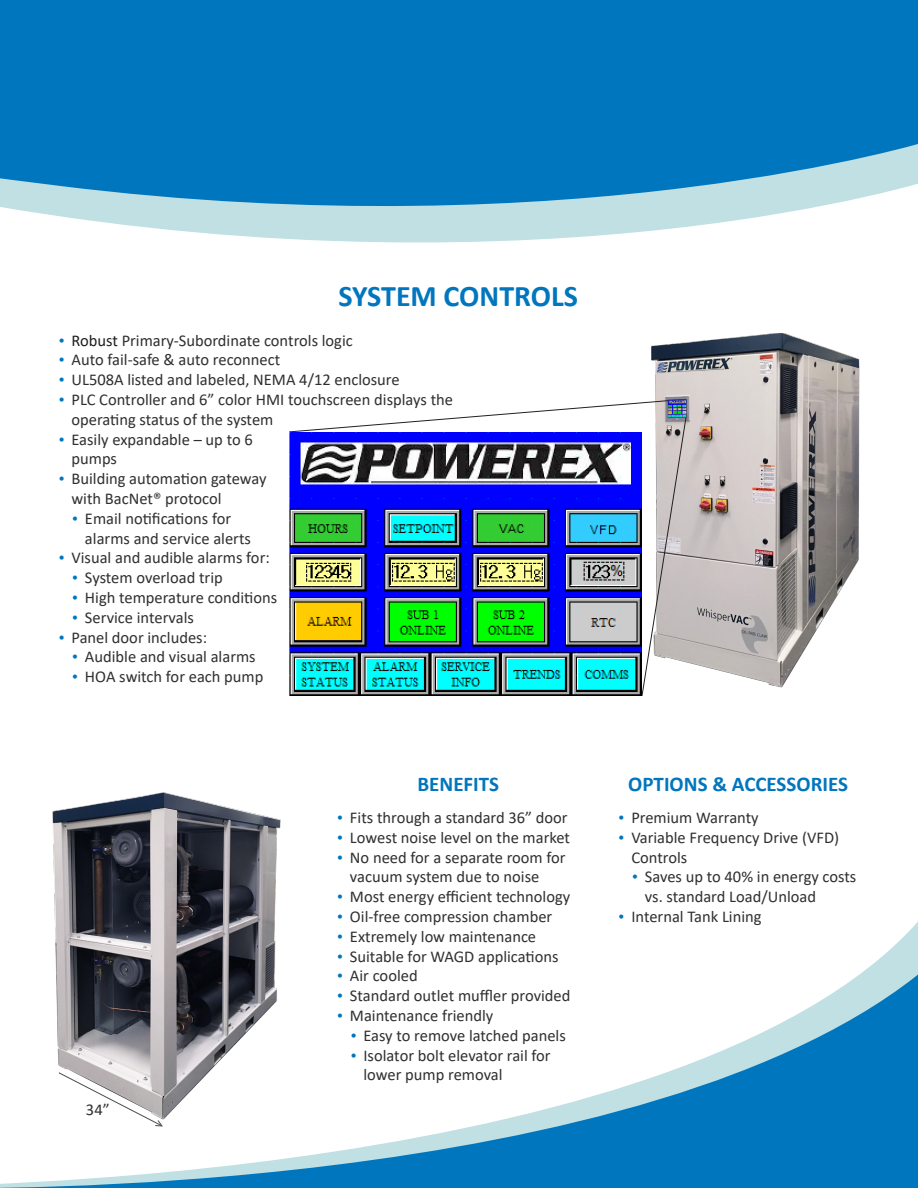
<style>
.page{position:relative;width:918px;height:1188px;background:#fff}
.page>*{position:absolute;margin:0;border:0;box-sizing:border-box;transform-origin:0 0}
.t1{font:700 30px "Calibri";color:#0076be}
.t2{font:700 21px "Calibri";color:#0076be}
.t3{font:16.5px/19.8px "Calibri";color:#312f30}
.s1{font-family:"Times New Roman";color:#0076be}
.s2{color:#231f20}
</style>
<div class="page">
<svg style="left:0;top:0;width:918px;height:243px;fill:#0076be"></svg>
<svg style="left:0;top:965px;width:918px;height:223px"></svg>
<img style="left:47px;top:792px;width:238px;height:335px">
<img style="left:651px;top:333px;width:209px;height:355px">
<svg style="left:289px;top:400px;width:398px;height:296px"></svg>
<img style="left:289px;top:432px;width:353px;height:264px">
<svg style="left:58px;top:1072px;width:105px;height:55px"></svg>
<h1 class="t1" style="left:339px;top:275px;width:241px">SYSTEM CONTROLS</h1>
<p class="t3" style="left:59px;top:330px;width:296px"><span class="s1">•</span> <span class="s2">Robust</span> Primary-Subordinate controls logic</p>
<p class="t3" style="left:59px;top:350px;width:223px"><span class="s1">•</span> Auto fail-safe &amp; auto reconnect</p>
<p class="t3" style="left:59px;top:369px;width:342px"><span class="s1">•</span> UL508A listed and labeled, NEMA 4/12 enclosure</p>
<p class="t3" style="left:71px;top:389px;width:383px;text-indent:-13px"><span class="s1">•</span> PLC Controller and 6” color HMI touchscreen displays the operating status of the system</p>
<p class="t3" style="left:72px;top:429px;width:183px;text-indent:-13px"><span class="s1">•</span> Easily expandable – up to 6 pumps</p>
<p class="t3" style="left:72px;top:468px;width:197px;text-indent:-13px"><span class="s1">•</span> Building automation gateway with BacNet® protocol</p>
<p class="t3" style="left:85px;top:508px;width:168px;text-indent:-13px"><span class="s1">•</span> Email notifications for alarms and service alerts</p>
<p class="t3" style="left:59px;top:548px;width:213px"><span class="s1">•</span> Visual and audible alarms for:</p>
<p class="t3" style="left:72px;top:567px;width:152px"><span class="s1">•</span> System overload trip</p>
<p class="t3" style="left:72px;top:587px;width:207px"><span class="s1">•</span> High temperature conditions</p>
<p class="t3" style="left:72px;top:607px;width:123px"><span class="s1">•</span> Service intervals</p>
<p class="t3" style="left:59px;top:627px;width:150px"><span class="s1">•</span> Panel door includes:</p>
<p class="t3" style="left:72px;top:647px;width:185px"><span class="s1">•</span> Audible and visual alarms</p>
<p class="t3" style="left:72px;top:666px;width:193px"><span class="s1">•</span> HOA switch for each pump</p>
<p class="t3" style="left:86px;top:1100px;width:25px">34”</p>
<p class="t2" style="left:417px;top:769px;width:83px">BENEFITS</p>
<p class="t3" style="left:337px;top:807px;width:232px"><span class="s1">•</span> Fits through a standard 36” door</p>
<p class="t3" style="left:337px;top:827px;width:234px"><span class="s1">•</span> Lowest noise level on the market</p>
<p class="t3" style="left:350px;top:847px;width:217px;text-indent:-13px"><span class="s1">•</span> No need for a separate room for vacuum system due to noise</p>
<p class="t3" style="left:337px;top:886px;width:235px"><span class="s1">•</span> Most energy efficient technology</p>
<p class="t3" style="left:337px;top:906px;width:217px"><span class="s1">•</span> Oil-free compression chamber</p>
<p class="t3" style="left:337px;top:926px;width:200px"><span class="s1">•</span> Extremely low maintenance</p>
<p class="t3" style="left:337px;top:946px;width:223px"><span class="s1">•</span> Suitable for WAGD applications</p>
<p class="t3" style="left:337px;top:966px;width:82px"><span class="s1">•</span> Air cooled</p>
<p class="t3" style="left:337px;top:985px;width:235px"><span class="s1">•</span> Standard outlet muffler provided</p>
<p class="t3" style="left:337px;top:1005px;width:158px"><span class="s1">•</span> Maintenance friendly</p>
<p class="t3" style="left:351px;top:1025px;width:217px"><span class="s1">•</span> Easy to remove latched panels</p>
<p class="t3" style="left:363px;top:1045px;width:189px;text-indent:-13px"><span class="s1">•</span> Isolator bolt elevator rail for lower pump removal</p>
<p class="t2" style="left:628px;top:769px;width:221px">OPTIONS &amp; ACCESSORIES</p>
<p class="t3" style="left:619px;top:807px;width:142px"><span class="s1">•</span> Premium Warranty</p>
<p class="t3" style="left:631px;top:827px;width:209px;text-indent:-13px"><span class="s1">•</span> Variable Frequency Drive (VFD)<br>Controls</p>
<p class="t3" style="left:645px;top:867px;width:213px;text-indent:-13px"><span class="s1">•</span> Saves up to 40% in energy costs vs. standard Load/Unload</p>
<p class="t3" style="left:619px;top:906px;width:144px"><span class="s1">•</span> Internal Tank Lining</p>
</div>
